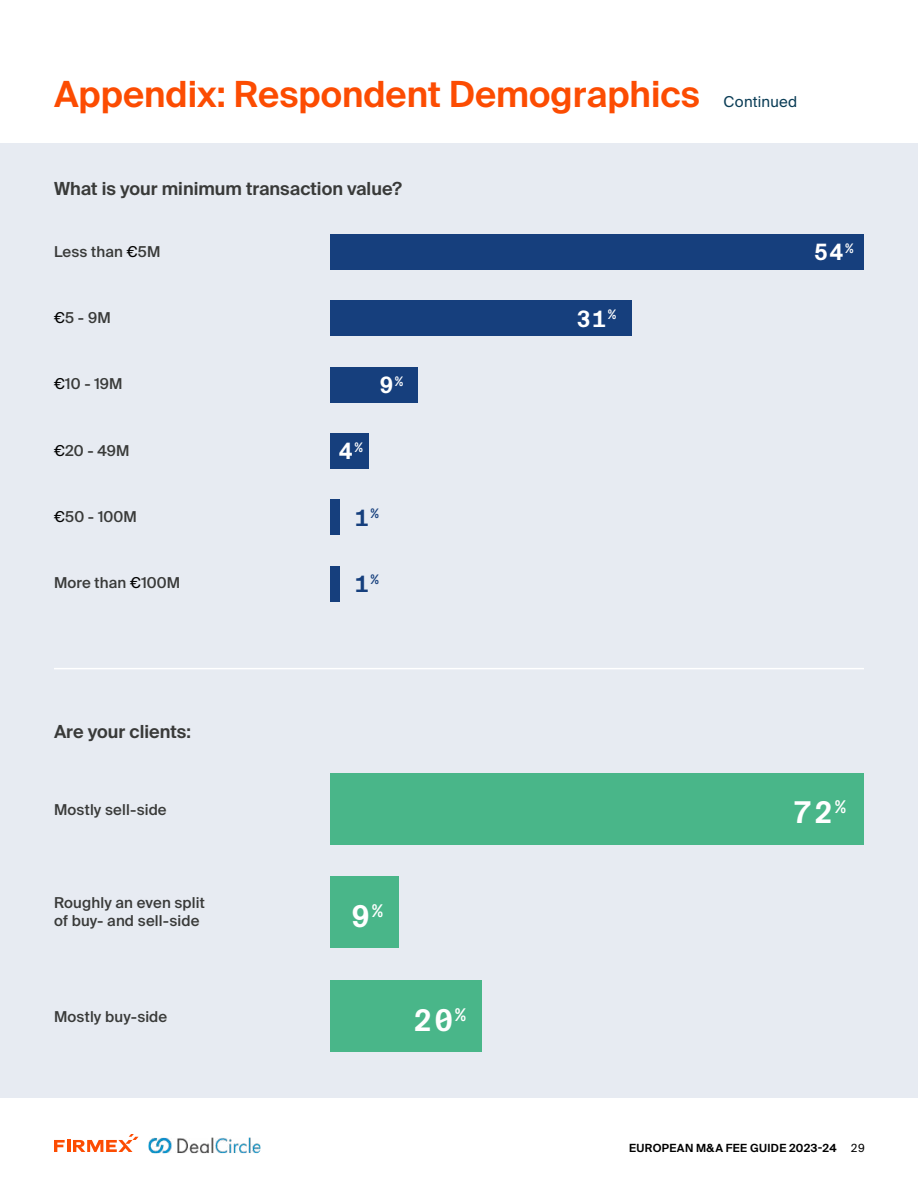
<style>
.page{position:relative;width:918px;height:1188px;background:#fff}
.page>*{position:absolute;margin:0;border:0;box-sizing:border-box;transform-origin:0 0}
.t1{font:600 36px "Suisse Intl";color:#fc4c02}
.t2{font:700 30px "Suisse Intl Mono";color:#fff}
.t3{font:700 22.5px "Suisse Intl Mono";color:#fff}
.t4{font:700 22.5px "Suisse Intl Mono";color:#163f7d}
.t5{font:600 18px "Suisse Intl";color:#393a39}
.t6{font:500 15px/18px "Suisse Intl";letter-spacing:.01em;color:#393a39}
.t7{font:15px "Suisse Intl";letter-spacing:.015em;color:#0b3d56}
.t8{font:600 11.25px "Suisse Intl";letter-spacing:.03em;color:#000}
.s1{font-weight:400;color:#000}
.s2{font-family:"Suisse Intl Mono";font-weight:400}
</style>
<div class="page">
<svg style="left:54px;top:1134px;width:85px;height:18px"></svg>
<img style="left:149px;top:1138px;width:111px;height:15px">
<div style="left:0;top:143px;width:918px;height:955px;background:#e7ebf2"></div>
<hr style="left:54px;top:668px;width:810px;height:1px;background:#fff">
<div style="left:330px;top:773px;width:534px;height:72px;background:#49b689"></div>
<div style="left:330px;top:876px;width:68px;height:72px;background:#49b689"></div>
<div style="left:330px;top:980px;width:151px;height:72px;background:#49b689"></div>
<div style="left:330px;top:234px;width:534px;height:36px;background:#163f7d"></div>
<div style="left:330px;top:300px;width:301px;height:36px;background:#163f7d"></div>
<div style="left:330px;top:367px;width:87px;height:36px;background:#163f7d"></div>
<div style="left:330px;top:433px;width:39px;height:36px;background:#163f7d"></div>
<div style="left:330px;top:499px;width:10px;height:36px;background:#163f7d"></div>
<div style="left:330px;top:566px;width:10px;height:35px;background:#163f7d"></div>
<h1 class="t1" style="left:54px;top:73px;width:647px">Appendix: Respondent Demographics</h1>
<p class="t7" style="left:724px;top:93px;width:75px">Continued</p>
<p class="t5" style="left:54px;top:179px;width:350px">What is your minimum transaction value?</p>
<p class="t6" style="left:54px;top:243px;width:108px">Less than <span class="s1">€</span>5M</p>
<p class="t6" style="left:54px;top:309px;width:58px"><span class="s1">€</span>5 - 9M</p>
<p class="t6" style="left:54px;top:375px;width:70px"><span class="s1">€</span>10 - 19M</p>
<h3 class="t3" style="left:379px;top:372px;width:26px">9<sup>%</sup></h3>
<p class="t6" style="left:54px;top:442px;width:77px"><span class="s1">€</span>20 - 49M</p>
<h3 class="t3" style="left:339px;top:439px;width:26px">4<sup>%</sup></h3>
<p class="t6" style="left:54px;top:508px;width:84px"><span class="s1">€</span>50 - 100M</p>
<h3 class="t4" style="left:355px;top:505px;width:26px">1<sup>%</sup></h3>
<p class="t6" style="left:54px;top:574px;width:128px">More than <span class="s1">€</span>100M</p>
<h3 class="t4" style="left:355px;top:571px;width:26px">1<sup>%</sup></h3>
<h3 class="t3" style="left:577px;top:306px;width:41px">31<sup>%</sup></h3>
<h3 class="t3" style="left:814px;top:240px;width:41px">54<sup>%</sup></h3>
<p class="t5" style="left:54px;top:722px;width:138px">Are your clients:</p>
<p class="t6" style="left:54px;top:801px;width:114px">Mostly sell-side</p>
<p class="t6" style="left:54px;top:894px;width:152px">Roughly an even split of buy- and sell-side</p>
<p class="t6" style="left:54px;top:1008px;width:115px">Mostly buy-side</p>
<h2 class="t2" style="left:351px;top:899px;width:34px">9<sup>%</sup></h2>
<h2 class="t2" style="left:413px;top:1003px;width:55px">20<sup>%</sup></h2>
<h2 class="t2" style="left:793px;top:795px;width:55px">72<sup>%</sup></h2>
<p class="t8" style="left:629px;top:1142px;width:237px">EUROPEAN M&amp;A FEE GUIDE 2023-24 <span class="s2">29</span></p>
</div>
